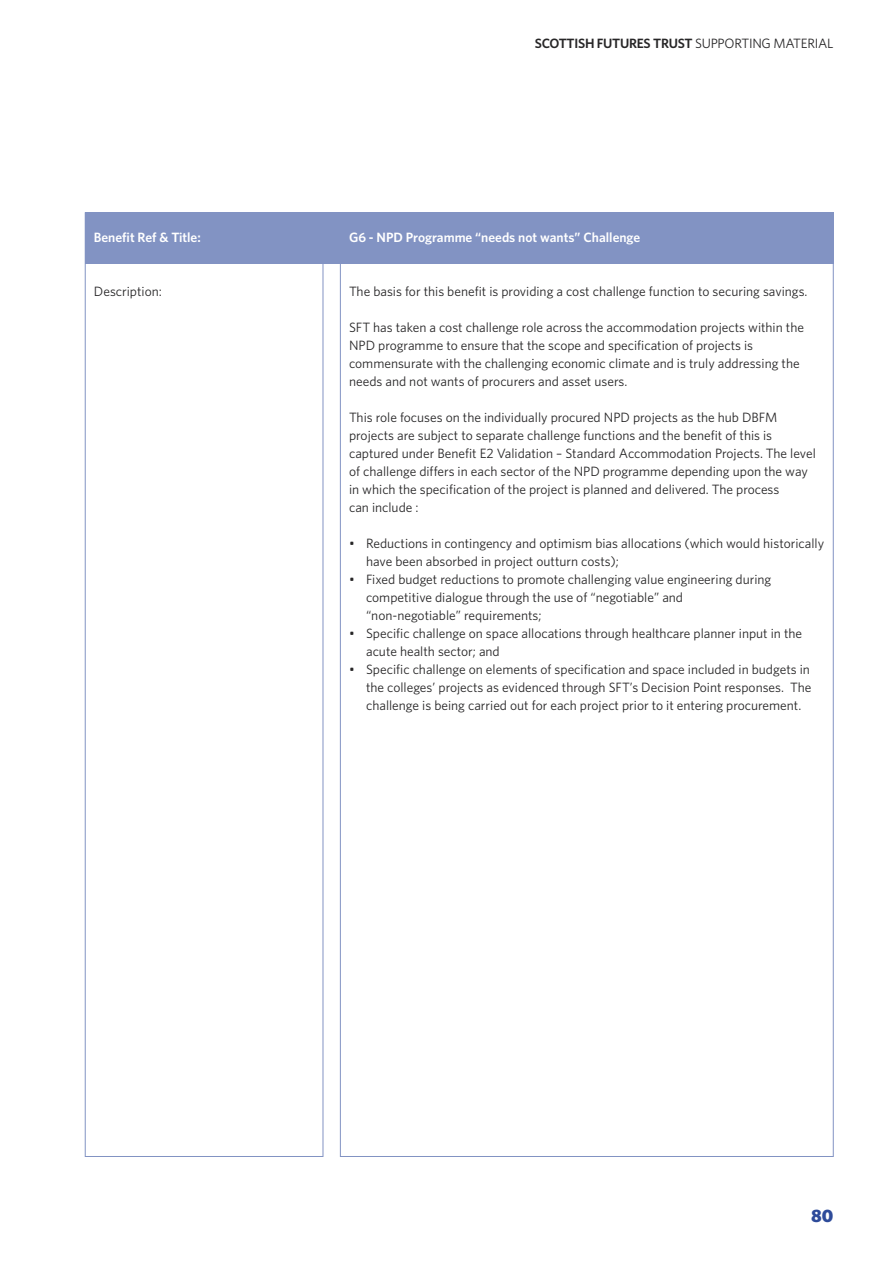
<style>
.page{position:relative;width:893px;height:1263px;background:#fff}
.page>*{position:absolute;margin:0;border:0;box-sizing:border-box;transform-origin:0 0}
.t1{font:900 18px "Whitney";color:#2e4b9a}
.t2{font:13.5px/18px "Whitney";color:#272627}
.t3{font:600 13.5px "Whitney";color:#fff}
.t4{font:600 13.5px "Whitney";letter-spacing:-.02em;color:#272627}
.s1{font-weight:400}
</style>
<div class="page">
<div style="left:85px;top:213px;width:748px;height:51px;background:#8293c3"></div>
<div style="left:85px;top:213px;width:238px;height:944px;border:1px solid #8293c3"></div>
<p class="t3" style="left:94px;top:229px;width:108px">Benefit Ref &amp; Title:</p>
<p class="t2" style="left:94px;top:282px;width:69px">Description:</p>
<p class="t4" style="left:535px;top:36px;width:300px">SCOTTISH FUTURES TRUST <span class="s1">SUPPORTING MATERIAL</span></p>
<p class="t3" style="left:349px;top:229px;width:293px">G6 - NPD Programme “needs not wants” Challenge</p>
<p class="t2" style="left:349px;top:282px;width:460px">The basis for this benefit is providing a cost challenge function to securing savings.</p>
<p class="t2" style="left:349px;top:318px;width:456px">SFT has taken a cost challenge role across the accommodation projects within the NPD programme to ensure that the scope and specification of projects is commensurate with the challenging economic climate and is truly addressing the needs and not wants of procurers and asset users.</p>
<p class="t2" style="left:349px;top:408px;width:468px">This role focuses on the individually procured NPD projects as the hub DBFM projects are subject to separate challenge functions and the benefit of this is captured under Benefit E2 Validation – Standard Accommodation Projects. The level of challenge differs in each sector of the NPD programme depending upon the way in which the specification of the project is planned and delivered. The process<br>can include :</p>
<p class="t2" style="left:366px;top:534px;width:460px;text-indent:-17px">• Reductions in contingency and optimism bias allocations (which would historically have been absorbed in project outturn costs);</p>
<p class="t2" style="left:366px;top:570px;width:407px;text-indent:-17px">• Fixed budget reductions to promote challenging value engineering during competitive dialogue through the use of “negotiable” and “non-negotiable” requirements;</p>
<p class="t2" style="left:366px;top:624px;width:438px;text-indent:-17px">• Specific challenge on space allocations through healthcare planner input in the acute health sector; and</p>
<p class="t2" style="left:366px;top:660px;width:447px;text-align:justify;text-indent:-17px">• Specific challenge on elements of specification and space included in budgets in the colleges’ projects as evidenced through SFT’s Decision Point responses. The challenge is being carried out for each project prior to it entering procurement.</p>
<h1 class="t1" style="left:811px;top:1205px;width:24px">80</h1>
</div>
